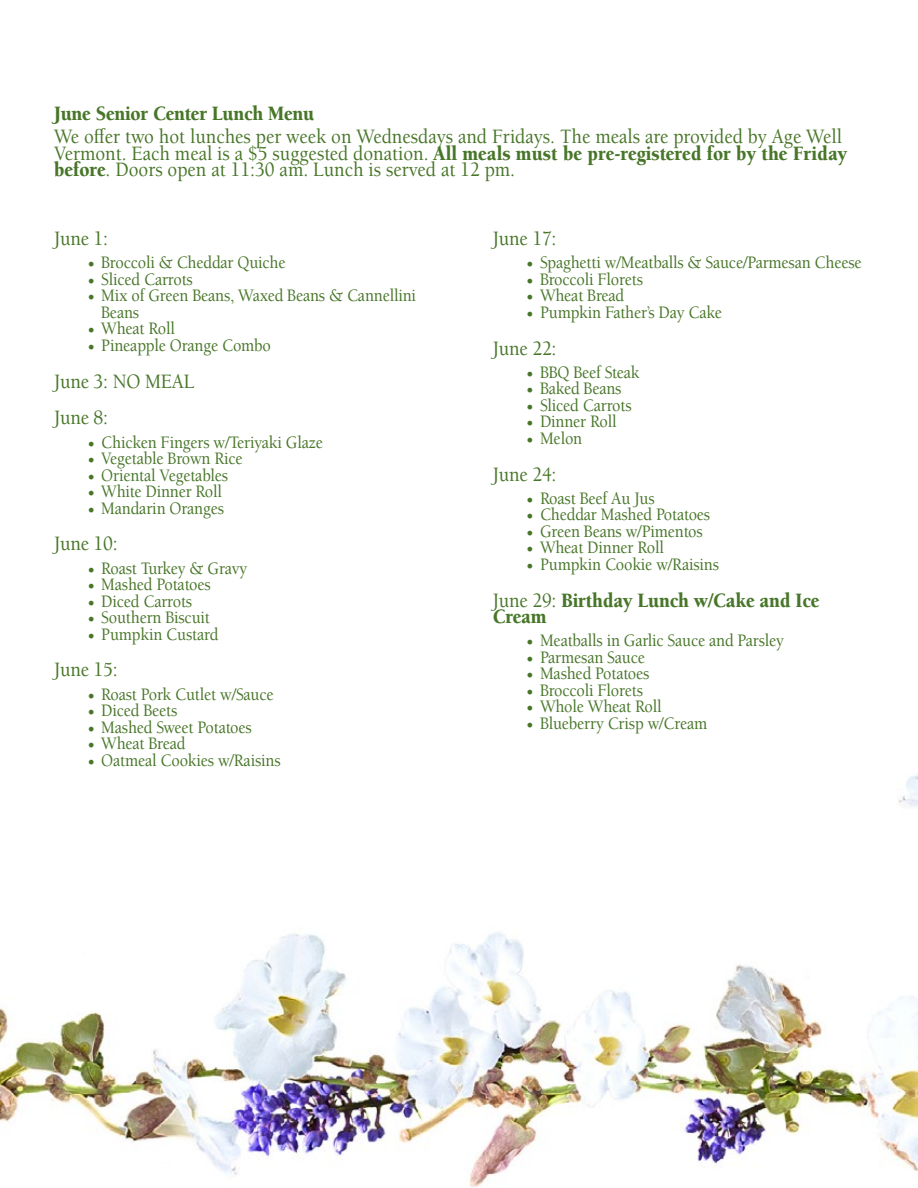
<style>
.page{position:relative;width:918px;height:1188px;background:#fff}
.page>*{position:absolute;margin:0;border:0;box-sizing:border-box;transform-origin:0 0}
.t1{font:500 21px/16.5px "Berkeley Std";color:#487629;scale:.9 1}
.t2{font:900 21px/16.5px "Berkeley Std";letter-spacing:-.01em;color:#487629;scale:.9 1}
.t3{font:500 18px/16.5px "Berkeley Std";letter-spacing:-.01em;color:#487629;scale:.9 1}
.s1{font-weight:900}
.s2{font-family:"Minion Pro";font-weight:400}
.s3{font-weight:500}
</style>
<div class="page">
<img style="left:0;top:774px;width:918px;height:413px">
<p class="t2" style="left:54px;top:105px;width:291px">June Senior Center Lunch Menu</p>
<p class="t1" style="left:54px;top:129px;width:883px">We offer two hot lunches per week on Wednesdays and Fridays. The meals are provided by Age Well<br>Vermont. Each meal is a $5 suggested donation. <span class="s1">All meals must be pre-registered for by the Friday before</span>. Doors open at 11:30 am. Lunch is served at 12 pm.</p>
<p class="t1" style="left:54px;top:231px;width:62px">June 1:</p>
<p class="t3" style="left:88px;top:255px;width:221px"><span class="s2">•</span> Broccoli &amp; Cheddar Quiche</p>
<p class="t3" style="left:88px;top:271px;width:118px"><span class="s2">•</span> Sliced Carrots</p>
<p class="t3" style="left:101px;top:288px;width:351px;text-indent:-14px"><span class="s2">•</span> Mix of Green Beans, Waxed Beans &amp; Cannellini<br>Beans</p>
<p class="t3" style="left:88px;top:321px;width:98px"><span class="s2">•</span> Wheat Roll</p>
<p class="t3" style="left:88px;top:337px;width:205px"><span class="s2">•</span> Pineapple Orange Combo</p>
<p class="t1" style="left:54px;top:363px;width:157px;line-height:36.8px">June 3: NO MEAL<br>June 8:</p>
<p class="t3" style="left:88px;top:434px;width:263px"><span class="s2">•</span> Chicken Fingers w/Teriyaki Glaze</p>
<p class="t3" style="left:88px;top:450px;width:174px"><span class="s2">•</span> Vegetable Brown Rice</p>
<p class="t3" style="left:88px;top:467px;width:158px"><span class="s2">•</span> Oriental Vegetables</p>
<p class="t3" style="left:88px;top:483px;width:151px"><span class="s2">•</span> White Dinner Roll</p>
<p class="t3" style="left:88px;top:500px;width:153px"><span class="s2">•</span> Mandarin Oranges</p>
<p class="t1" style="left:54px;top:536px;width:72px">June 10:</p>
<p class="t3" style="left:88px;top:560px;width:179px"><span class="s2">•</span> Roast Turkey &amp; Gravy</p>
<p class="t3" style="left:88px;top:576px;width:138px"><span class="s2">•</span> Mashed Potatoes</p>
<p class="t3" style="left:88px;top:593px;width:118px"><span class="s2">•</span> Diced Carrots</p>
<p class="t3" style="left:88px;top:609px;width:137px"><span class="s2">•</span> Southern Biscuit</p>
<p class="t3" style="left:88px;top:626px;width:147px"><span class="s2">•</span> Pumpkin Custard</p>
<p class="t1" style="left:54px;top:662px;width:72px">June 15:</p>
<p class="t3" style="left:88px;top:686px;width:208px"><span class="s2">•</span> Roast Pork Cutlet w/Sauce</p>
<p class="t3" style="left:88px;top:702px;width:101px"><span class="s2">•</span> Diced Beets</p>
<p class="t3" style="left:88px;top:719px;width:184px"><span class="s2">•</span> Mashed Sweet Potatoes</p>
<p class="t3" style="left:88px;top:735px;width:110px"><span class="s2">•</span> Wheat Bread</p>
<p class="t3" style="left:88px;top:752px;width:216px"><span class="s2">•</span> Oatmeal Cookies w/Raisins</p>
<p class="t1" style="left:493px;top:231px;width:72px">June 17:</p>
<p class="t3" style="left:526px;top:255px;width:374px"><span class="s2">•</span> Spaghetti w/Meatballs &amp; Sauce/Parmesan Cheese</p>
<p class="t3" style="left:526px;top:271px;width:131px"><span class="s2">•</span> Broccoli Florets</p>
<p class="t3" style="left:526px;top:288px;width:110px"><span class="s2">•</span> Wheat Bread</p>
<p class="t3" style="left:526px;top:304px;width:219px"><span class="s2">•</span> Pumpkin Father’s Day Cake</p>
<p class="t1" style="left:493px;top:340px;width:72px">June 22:</p>
<p class="t3" style="left:526px;top:364px;width:127px"><span class="s2">•</span> BBQ Beef Steak</p>
<p class="t3" style="left:526px;top:381px;width:107px"><span class="s2">•</span> Baked Beans</p>
<p class="t3" style="left:526px;top:397px;width:118px"><span class="s2">•</span> Sliced Carrots</p>
<p class="t3" style="left:526px;top:414px;width:102px"><span class="s2">•</span> Dinner Roll</p>
<p class="t3" style="left:526px;top:430px;width:63px"><span class="s2">•</span> Melon</p>
<p class="t1" style="left:493px;top:466px;width:72px">June 24:</p>
<p class="t3" style="left:526px;top:490px;width:144px"><span class="s2">•</span> Roast Beef Au Jus</p>
<p class="t3" style="left:526px;top:507px;width:206px"><span class="s2">•</span> Cheddar Mashed Potatoes</p>
<p class="t3" style="left:526px;top:523px;width:197px"><span class="s2">•</span> Green Beans w/Pimentos</p>
<p class="t3" style="left:526px;top:540px;width:154px"><span class="s2">•</span> Wheat Dinner Roll</p>
<p class="t3" style="left:526px;top:556px;width:215px"><span class="s2">•</span> Pumpkin Cookie w/Raisins</p>
<p class="t2" style="left:493px;top:592px;width:365px"><span class="s3">June 29:</span> Birthday Lunch w/Cake and Ice<br>Cream</p>
<p class="t3" style="left:526px;top:633px;width:288px"><span class="s2">•</span> Meatballs in Garlic Sauce and Parsley</p>
<p class="t3" style="left:526px;top:649px;width:133px"><span class="s2">•</span> Parmesan Sauce</p>
<p class="t3" style="left:526px;top:666px;width:138px"><span class="s2">•</span> Mashed Potatoes</p>
<p class="t3" style="left:526px;top:682px;width:131px"><span class="s2">•</span> Broccoli Florets</p>
<p class="t3" style="left:526px;top:699px;width:152px"><span class="s2">•</span> Whole Wheat Roll</p>
<p class="t3" style="left:526px;top:715px;width:202px"><span class="s2">•</span> Blueberry Crisp w/Cream</p>
</div>
